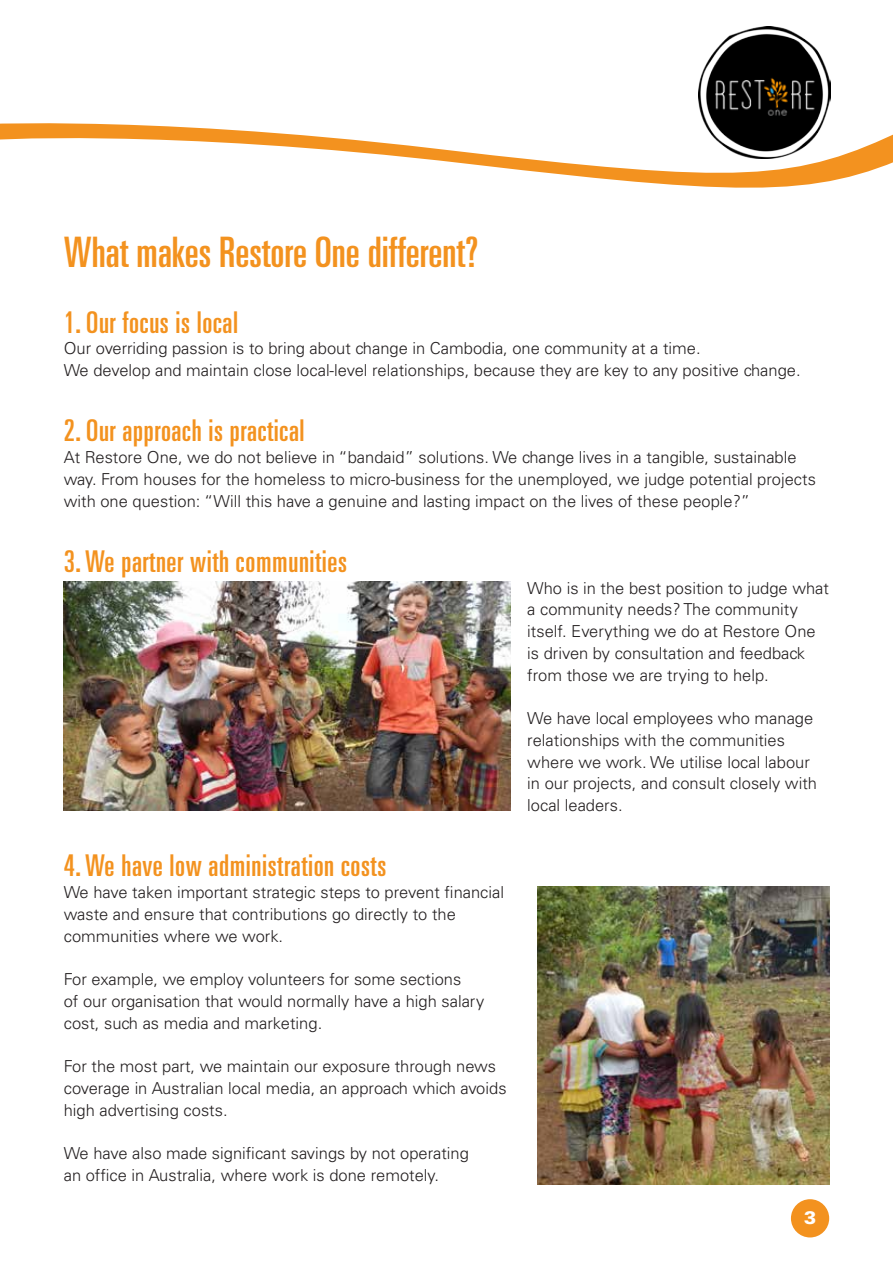
<style>
.page{position:relative;width:893px;height:1263px;background:#fff}
.page>*{position:absolute;margin:0;border:0;box-sizing:border-box;transform-origin:0 0}
.t1{font:ultra-condensed 42px "Univers";color:#f3921f}
.t2{font:ultra-condensed 30px "Univers";letter-spacing:.02em;color:#f3921f}
.t3{font:900 18px "Univers";color:#fff}
.t4{font:300 16.5px/21.8px "Univers";color:#231f20}
</style>
<div class="page">
<svg style="left:0;top:123px;width:893px;height:62px"></svg>
<svg style="left:694px;top:123px;width:140px;height:35px"></svg>
<img style="left:698px;top:26px;width:133px;height:133px">
<div style="left:791px;top:1199px;width:38px;height:38px;background:#f3921f;border-radius:50%"></div>
<img style="left:538px;top:887px;width:291px;height:297px">
<img style="left:64px;top:581px;width:446px;height:229px">
<h1 class="t1" style="left:64px;top:228px;width:416px">What makes Restore One different?</h1>
<h2 class="t2" style="left:64px;top:305px;width:176px">1. Our focus is local</h2>
<p class="t4" style="left:64px;top:338px;width:738px">Our overriding passion is to bring about change in Cambodia, one community at a time.<br>We develop and maintain close local-level relationships, because they are key to any positive change.</p>
<h2 class="t2" style="left:64px;top:414px;width:242px">2. Our approach is practical</h2>
<p class="t4" style="left:64px;top:446px;width:754px">At Restore One, we do not believe in “bandaid” solutions. We change lives in a tangible, sustainable way. From houses for the homeless to micro-business for the unemployed, we judge potential projects with one question: “Will this have a genuine and lasting impact on the lives of these people?”</p>
<h2 class="t2" style="left:64px;top:544px;width:285px">3. We partner with communities</h2>
<h2 class="t2" style="left:64px;top:849px;width:324px">4. We have low administration costs</h2>
<p class="t4" style="left:64px;top:881px;width:442px">We have taken important strategic steps to prevent financial waste and ensure that contributions go directly to the communities where we work.</p>
<p class="t4" style="left:64px;top:968px;width:422px">For example, we employ volunteers for some sections<br>of our organisation that would normally have a high salary cost, such as media and marketing.</p>
<p class="t4" style="left:64px;top:1055px;width:444px">For the most part, we maintain our exposure through news coverage in Australian local media, an approach which avoids high advertising costs.</p>
<p class="t4" style="left:64px;top:1142px;width:407px">We have also made significant savings by not operating an office in Australia, where work is done remotely.</p>
<p class="t4" style="left:527px;top:577px;width:303px">Who is in the best position to judge what a community needs? The community itself. Everything we do at Restore One is driven by consultation and feedback from those we are trying to help.</p>
<p class="t4" style="left:527px;top:707px;width:291px">We have local employees who manage relationships with the communities where we work. We utilise local labour in our projects, and consult closely with local leaders.</p>
<p class="t3" style="left:804px;top:1206px;width:14px">3</p>
</div>
